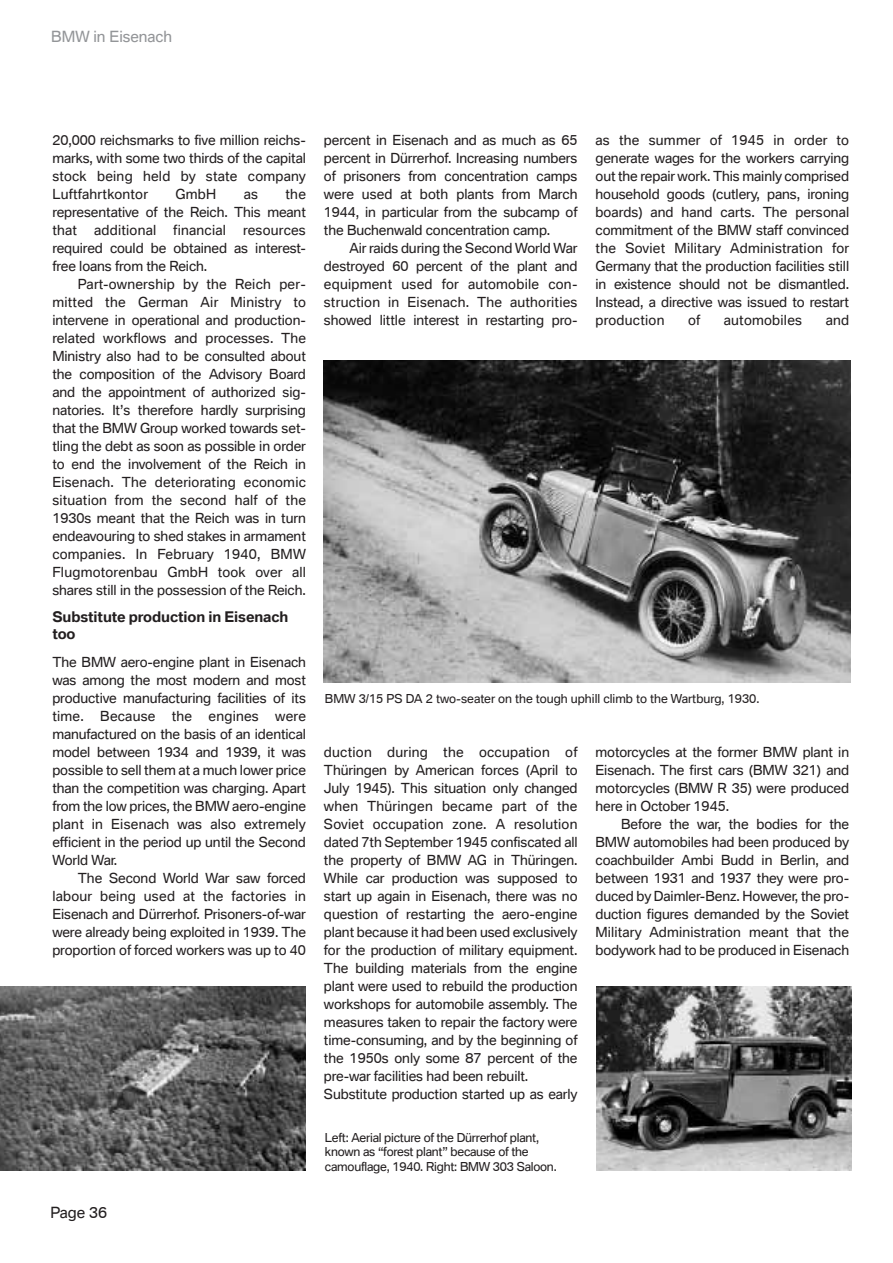
<style>
.page{position:relative;width:893px;height:1263px;background:#fff}
.page>*{position:absolute;margin:0;border:0;box-sizing:border-box;transform-origin:0 0}
.t1{font:15px "BMW Type";color:#939598}
.t2{font:15px "BMW Type";color:#231f20}
.t3{font:700 14.25px/17.1px "BMW Type";letter-spacing:-.005em;color:#231f20}
.t4{font:13.5px/18px "BMW Type";letter-spacing:-.005em;color:#231f20;text-align:justify}
.t5{font:13.5px "BMW Type";letter-spacing:.02em;color:#231f20}
.t6{font:12px/14.4px "BMW Type";letter-spacing:-.02em;color:#231f20}
.t7{font:12px "BMW Type";color:#231f20}
</style>
<div class="page">
<img style="left:323px;top:360px;width:527px;height:323px">
<img style="left:0;top:986px;width:305px;height:185px">
<img style="left:596px;top:986px;width:255px;height:185px">
<p class="t1" style="left:51px;top:28px;width:122px">BMW in Eisenach</p>
<p class="t4" style="left:52px;top:131px;width:255px">20,000 reichsmarks to five million reichs&shy;marks, with some two thirds of the capital stock being held by state company Luftfahrtkontor</p>
<p class="t4" style="left:175px;top:185px;width:42px">GmbH</p>
<p class="t4" style="left:244px;top:185px;width:16px">as</p>
<p class="t4" style="left:52px;top:185px;width:255px;text-indent:233px">the representative of the Reich. This meant that</p>
<p class="t5" style="left:94px;top:222px;width:64px">additional</p>
<p class="t5" style="left:173px;top:222px;width:54px">financial</p>
<p class="t4" style="left:52px;top:221px;width:255px;text-indent:191px">resources required could be obtained as interest&shy;free loans from the Reich.</p>
<p class="t4" style="left:52px;top:275px;width:255px;text-indent:26px">Part-ownership by the Reich per&shy;mitted the German Air Ministry to intervene in operational and production&shy;related workflows and processes. The Ministry also had to be consulted about the composition of the Advisory Board and the appointment of authorized sig&shy;natories. It’s therefore hardly surprising that the BMW Group worked towards set&shy;tling the debt as soon as possible in order to end the involvement of the Reich in Eisenach. The deteriorating economic situation from the second half of the 1930s meant that the Reich was in turn endeavouring to shed stakes in armament companies. In February 1940, BMW Flugmotorenbau GmbH took over all shares still in the possession of the Reich.</p>
<p class="t3" style="left:52px;top:608px;width:237px">Substitute production in Eisenach too</p>
<p class="t4" style="left:52px;top:653px;width:255px">The BMW aero-engine plant in Eisenach was among the most modern and most productive manufacturing facilities of its time. Because the engines were manufactured on the basis of an identical model between 1934 and 1939, it was possible to sell them at a much lower price than the competition was charging. Apart from the low prices, the BMW aero-engine plant in Eisenach was also extremely efficient in the period up until the Second World War.</p>
<p class="t4" style="left:52px;top:869px;width:255px;text-indent:26px">The Second World War saw forced labour being used at the factories in Eisenach and Dürrerhof. Prisoners-of-war were already being exploited in 1939. The proportion of forced workers was up to 40</p>
<p class="t2" style="left:50px;top:1204px;width:58px">Page 36</p>
<p class="t4" style="left:324px;top:131px;width:255px">percent in Eisenach and as much as 65 percent in Dürrerhof. Increasing numbers of prisoners from concentration camps were used at both plants from March 1944, in particular from the subcamp of the Buchenwald concentration camp.</p>
<p class="t4" style="left:324px;top:239px;width:255px;text-indent:26px">Air raids during the Second World War destroyed 60 percent of the plant and equipment used for automobile con&shy;struction in Eisenach. The authorities showed little interest in restarting pro-</p>
<p class="t4" style="left:595px;top:131px;width:255px">as the summer of 1945 in order to generate wages for the workers carrying out the repair work. This mainly comprised household goods (cutlery, pans, ironing boards) and hand carts. The personal commitment of the BMW staff convinced the Soviet Military Administration for Germany that the production facilities still in existence should not be dismantled.<br>Instead, a directive was issued to restart production</p>
<p class="t4" style="left:688px;top:311px;width:14px">of</p>
<p class="t5" style="left:724px;top:312px;width:80px">automobiles</p>
<p class="t4" style="left:825px;top:311px;width:25px">and</p>
<p class="t7" style="left:325px;top:691px;width:436px">BMW 3/15 PS DA 2 two-seater on the tough uphill climb to the Wartburg, 1930.</p>
<p class="t4" style="left:324px;top:743px;width:255px;text-align:left">duction during the occupation of Thüringen by American forces (April to July 1945). This situation only changed when Thüringen became part of the Soviet occupation zone. A resolution dated 7th September 1945 confiscated all the property of BMW AG in Thüringen.<br>While car production was supposed to start up again in Eisenach, there was no question of restarting the aero-engine plant because it had been used exclusively for the production of military equipment.<br>The building materials from the engine plant were used to rebuild the production workshops for automobile assembly. The measures taken to repair the factory were time-consuming, and by the beginning of the 1950s only some 87 percent of the pre-war facilities had been rebuilt.<br>Substitute production started up as early</p>
<p class="t6" style="left:325px;top:1130px;width:233px">Left: Aerial picture of the Dürrerhof plant, known as “forest plant” because of the camouflage, 1940. Right: BMW 303 Saloon.</p>
<p class="t4" style="left:595px;top:743px;width:255px">motorcycles at the former BMW plant in Eisenach. The first cars (BMW 321) and motorcycles (BMW R 35) were produced here in October 1945.</p>
<p class="t4" style="left:595px;top:815px;width:255px;text-indent:26px">Before the war, the bodies for the BMW automobiles had been produced by coachbuilder Ambi Budd in Berlin, and between 1931 and 1937 they were pro&shy;duced by Daimler-Benz. However, the pro&shy;duction figures demanded by the Soviet Military Administration meant that the bodywork had to be produced in Eisenach</p>
</div>
